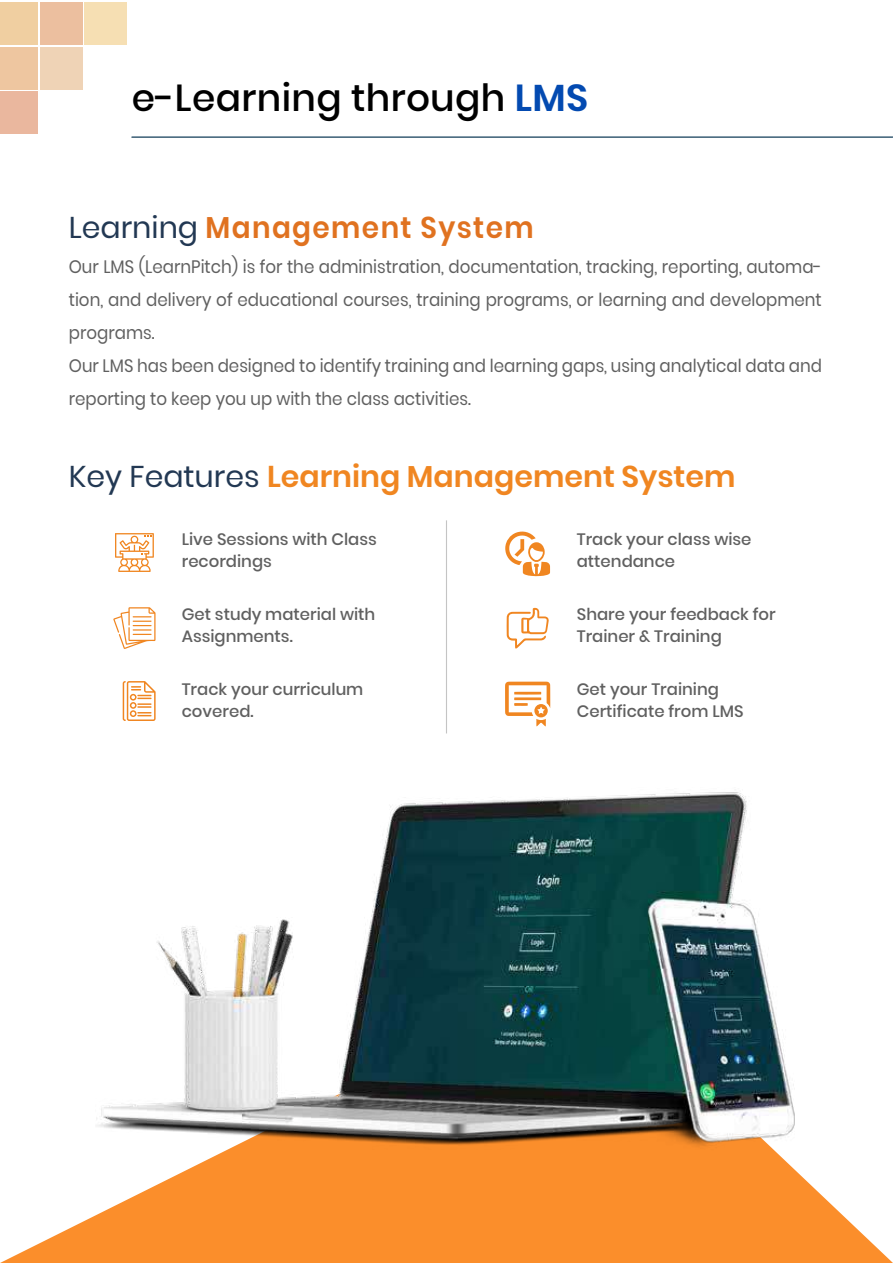
<style>
.page{position:relative;width:893px;height:1263px;background:#fff}
.page>*{position:absolute;margin:0;border:0;box-sizing:border-box;transform-origin:0 0}
.t1{font:500 37.5px "Poppins";letter-spacing:.01em;color:#000}
.t2{font:600 30px "Poppins";color:#f08621}
.t3{font:600 30px "Poppins";letter-spacing:.05em;color:#e07220;scale:.93 1}
.t4{font:18px/33px "Poppins";color:#606060;scale:.93 1}
.t5{font:500 16.5px/22.5px "Poppins";color:#606060}
.s1{font-weight:600;color:#034ab1}
.s2{font-weight:400;color:#223853}
</style>
<div class="page">
<div style="left:0;top:91px;width:38px;height:43px;background:#eab79e"></div>
<div style="left:0;top:47px;width:38px;height:43px;background:#eec6a0"></div>
<div style="left:0;top:2px;width:38px;height:43px;background:#f0cfa1"></div>
<div style="left:40px;top:47px;width:42px;height:43px;background:#efd3b6"></div>
<div style="left:40px;top:2px;width:42px;height:43px;background:#ecbf9f"></div>
<div style="left:84px;top:2px;width:43px;height:43px;background:#f6dfb3"></div>
<hr style="left:132px;top:136px;width:761px;height:2px;background:#053554">
<svg style="left:123px;top:681px;width:33px;height:40px"></svg>
<svg style="left:113px;top:607px;width:43px;height:42px"></svg>
<svg style="left:507px;top:607px;width:42px;height:41px"></svg>
<svg style="left:505px;top:531px;width:45px;height:45px"></svg>
<svg style="left:505px;top:682px;width:45px;height:44px"></svg>
<hr style="left:446px;top:520px;width:1px;height:213px;background:#c4c4c4">
<svg style="left:0;top:1164px;width:893px;height:99px;fill:#fb8e2b"></svg>
<img style="left:96px;top:733px;width:699px;height:431px">
<svg style="left:115px;top:533px;width:39px;height:39px"></svg>
<h1 class="t1" style="left:132px;top:76px;width:458px">e-Learning through <span class="s1">LMS</span></h1>
<h2 class="t3" style="left:69px;top:210px;width:501px"><span class="s2">Learning</span> Management System</h2>
<p class="t4" style="left:69px;top:251px;width:812px">Our LMS (LearnPitch) is for the administration, documentation, tracking, reporting, automa&shy;tion, and delivery of educational courses, training programs, or learning and development programs.<br>Our LMS has been designed to identify training and learning gaps, using analytical data and reporting to keep you up with the class activities.</p>
<h2 class="t2" style="left:69px;top:459px;width:668px"><span class="s2">Key Features</span> Learning Management System</h2>
<p class="t5" style="left:182px;top:528px;width:197px">Live Sessions with Class recordings</p>
<p class="t5" style="left:182px;top:603px;width:195px">Get study material with<br>Assignments.</p>
<p class="t5" style="left:182px;top:678px;width:183px">Track your curriculum covered.</p>
<p class="t5" style="left:577px;top:528px;width:176px">Track your class wise attendance</p>
<p class="t5" style="left:577px;top:603px;width:200px">Share your feedback for<br>Trainer &amp; Training</p>
<p class="t5" style="left:577px;top:678px;width:168px">Get your Training<br>Certificate from LMS</p>
</div>
